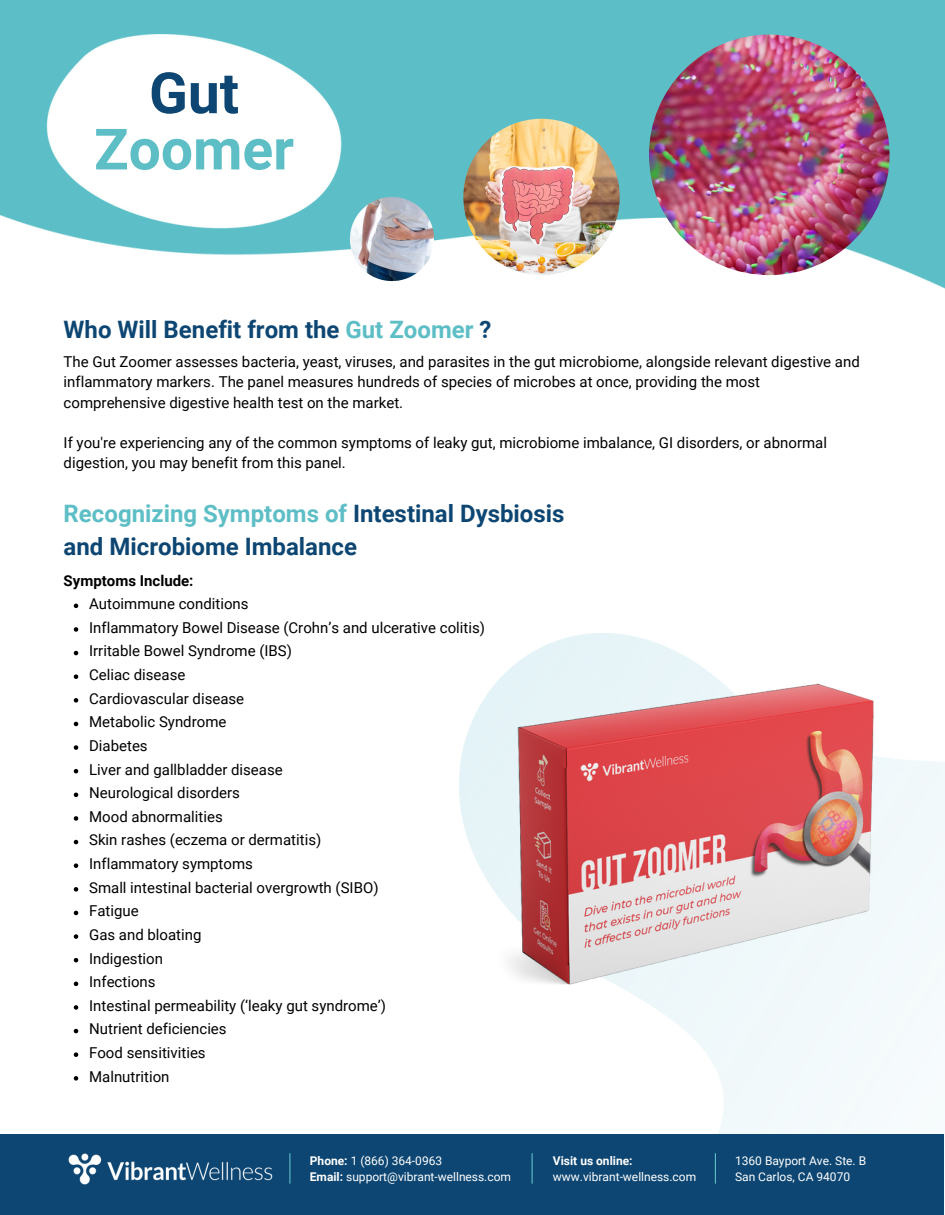
<style>
.page{position:relative;width:945px;height:1215px;background:#fff}
.page>*{position:absolute;margin:0;border:0;box-sizing:border-box;transform-origin:0 0}
.t1{font:700 57px "Roboto";color:#5dbec6}
.t2{font:700 57px "Roboto";color:#0d4672}
.t3{font:700 24px/32.7px "Roboto";color:#0d4672}
.t4{font:15px/23.7px "Roboto";color:#000}
.t5{font:700 15px "Roboto";color:#000}
.t6{font:12px/16px "Roboto";color:#fff}
.t7{font:700 12px "Roboto";color:#fff}
.s1{color:#5dbec6}
.s2{font-weight:700}
</style>
<div class="page">
<img style="left:0;top:0;width:945px;height:289px">
<img style="left:45px;top:35px;width:298px;height:196px">
<img style="left:649px;top:35px;width:241px;height:240px;border-radius:50%">
<img style="left:463px;top:119px;width:157px;height:156px;border-radius:50%">
<img style="left:350px;top:197px;width:84px;height:84px;border-radius:50%">
<div style="left:0;top:1134px;width:944px;height:81px;background:#0d4672"></div>
<img style="left:69px;top:1153px;width:203px;height:32px">
<hr style="left:289px;top:1153px;width:1px;height:31px;background:#5dbec6">
<hr style="left:532px;top:1153px;width:1px;height:31px;background:#5dbec6">
<hr style="left:715px;top:1153px;width:1px;height:31px;background:#5dbec6">
<img style="left:491px;top:634px;width:393px;height:394px">
<svg style="left:74px;top:604px;width:4px;height:4px"></svg>
<svg style="left:74px;top:627px;width:4px;height:5px"></svg>
<svg style="left:74px;top:651px;width:4px;height:4px"></svg>
<svg style="left:74px;top:674px;width:4px;height:5px"></svg>
<svg style="left:74px;top:698px;width:4px;height:5px"></svg>
<svg style="left:74px;top:722px;width:4px;height:4px"></svg>
<svg style="left:74px;top:745px;width:4px;height:5px"></svg>
<svg style="left:74px;top:769px;width:4px;height:4px"></svg>
<svg style="left:74px;top:793px;width:4px;height:4px"></svg>
<svg style="left:74px;top:816px;width:4px;height:5px"></svg>
<svg style="left:74px;top:840px;width:4px;height:4px"></svg>
<svg style="left:74px;top:863px;width:4px;height:5px"></svg>
<svg style="left:74px;top:887px;width:4px;height:5px"></svg>
<svg style="left:74px;top:911px;width:4px;height:4px"></svg>
<svg style="left:74px;top:934px;width:4px;height:5px"></svg>
<svg style="left:74px;top:958px;width:4px;height:4px"></svg>
<svg style="left:74px;top:982px;width:4px;height:4px"></svg>
<svg style="left:74px;top:1005px;width:4px;height:5px"></svg>
<svg style="left:74px;top:1029px;width:4px;height:4px"></svg>
<svg style="left:74px;top:1052px;width:4px;height:5px"></svg>
<svg style="left:74px;top:1076px;width:4px;height:5px"></svg>
<h1 class="t2" style="left:149px;top:60px;width:91px">Gut</h1>
<h1 class="t1" style="left:94px;top:117px;width:201px">Zoomer</h1>
<h2 class="t3" style="left:64px;top:313px;width:429px">Who Will Benefit from the <span class="s1">Gut Zoomer</span> ?</h2>
<p class="t4" style="left:64px;top:352px;width:798px;line-height:20.2px">The Gut Zoomer assesses bacteria, yeast, viruses, and parasites in the gut microbiome, alongside relevant digestive and inflammatory markers. The panel measures hundreds of species of microbes at once, providing the most comprehensive digestive health test on the market.</p>
<p class="t4" style="left:64px;top:433px;width:765px;line-height:20.2px">If you're experiencing any of the common symptoms of leaky gut, microbiome imbalance, GI disorders, or abnormal digestion, you may benefit from this panel.</p>
<h2 class="t3" style="left:64px;top:498px;width:502px"><span class="s1">Recognizing Symptoms of</span> Intestinal Dysbiosis and Microbiome Imbalance</h2>
<p class="t5" style="left:64px;top:572px;width:131px">Symptoms Include:</p>
<p class="t4" style="left:89px;top:592px;width:397px">Autoimmune conditions<br>Inflammatory Bowel Disease (Crohn’s and ulcerative colitis)<br>Irritable Bowel Syndrome (IBS)<br>Celiac disease<br>Cardiovascular disease<br>Metabolic Syndrome<br>Diabetes<br>Liver and gallbladder disease<br>Neurological disorders<br>Mood abnormalities<br>Skin rashes (eczema or dermatitis)<br>Inflammatory symptoms<br>Small intestinal bacterial overgrowth (SIBO)<br>Fatigue<br>Gas and bloating<br>Indigestion<br>Infections<br>Intestinal permeability (‘leaky gut syndrome’)<br>Nutrient deficiencies<br>Food sensitivities<br>Malnutrition</p>
<p class="t6" style="left:310px;top:1153px;width:203px"><span class="s2">Phone:</span> 1 (866) 364-0963<br><span class="s2">Email:</span> support@vibrant-wellness.com</p>
<p class="t7" style="left:553px;top:1154px;width:81px">Visit us online:</p>
<p class="t6" style="left:553px;top:1169px;width:145px">www.vibrant-wellness.com</p>
<p class="t6" style="left:735px;top:1153px;width:133px">1360 Bayport Ave. Ste. B<br>San Carlos, CA 94070</p>
</div>
